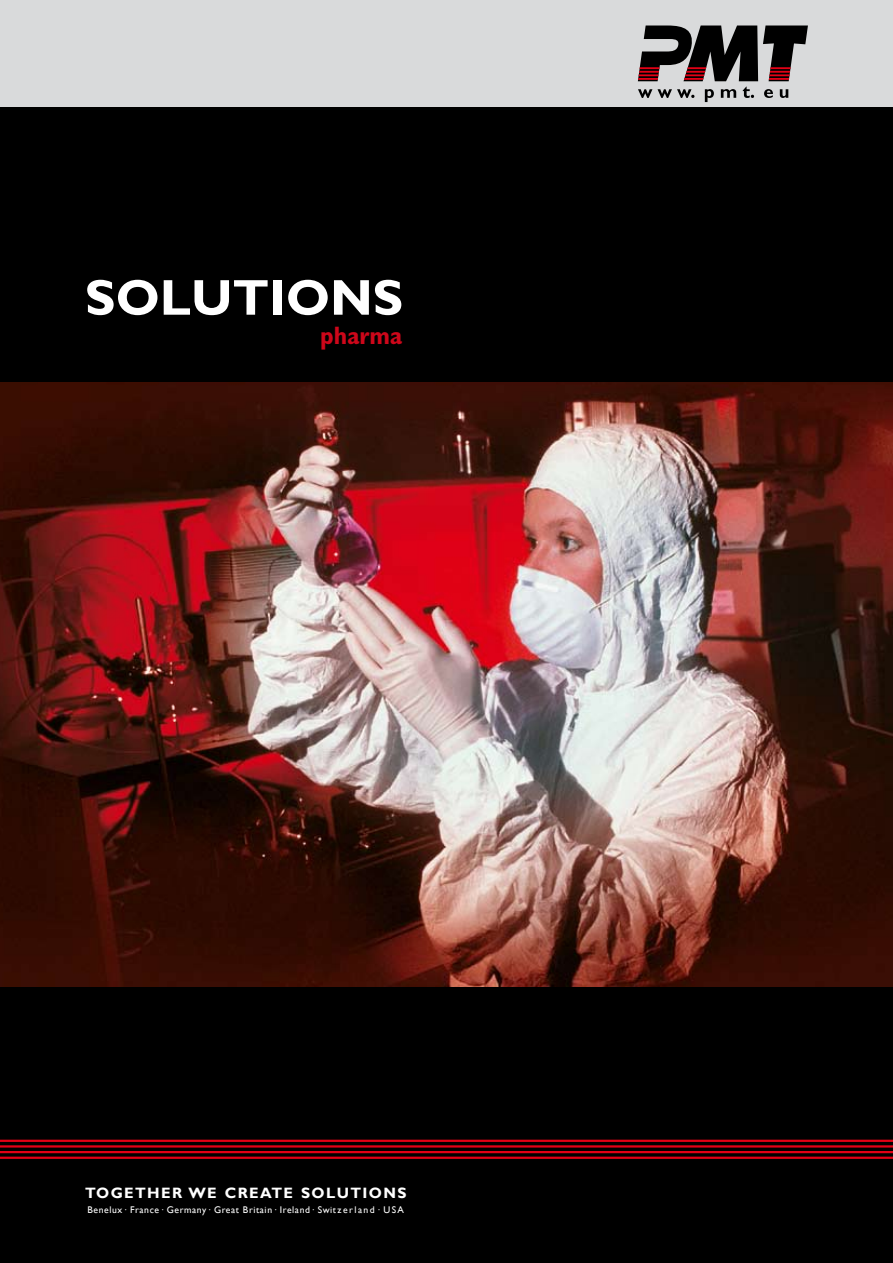
<style>
.page{position:relative;width:893px;height:1263px;background:#fff}
.page>*{position:absolute;margin:0;border:0;box-sizing:border-box;transform-origin:0 0}
.t1{font:700 50.55px "Gill Sans";color:#fff}
.t2{font:700 condensed 25.35px "Gill Sans";color:#cd071a}
.t3{font:700 15px "Gill Sans";letter-spacing:.09em;color:#fff}
.t4{font:9.6px "Gill Sans";letter-spacing:.06em;color:#fff}
</style>
<div class="page">
<div style="left:0;top:0;width:893px;height:1250px;background:#000"></div>
<div style="left:0;top:0;width:893px;height:106px;background:#d9dadb"></div>
<div style="left:0;top:850px;width:893px;height:413px;background:#000"></div>
<hr style="left:0;top:1156px;width:893px;height:3px;background:#e20015">
<hr style="left:0;top:1151px;width:893px;height:2px;background:#e20015">
<hr style="left:0;top:1145px;width:893px;height:2px;background:#e20015">
<hr style="left:0;top:1140px;width:893px;height:2px;background:#e20015">
<img style="left:0;top:383px;width:893px;height:603px">
<svg style="left:638px;top:26px;width:170px;height:55px"></svg>
<hr style="left:769px;top:78px;width:20px;height:2px;background:#e20015">
<hr style="left:770px;top:67px;width:21px;height:2px;background:#e20015">
<hr style="left:770px;top:71px;width:20px;height:2px;background:#e20015">
<hr style="left:769px;top:74px;width:21px;height:2px;background:#e20015">
<svg style="left:638px;top:89px;width:56px;height:9px"></svg>
<svg style="left:705px;top:89px;width:9px;height:13px"></svg>
<svg style="left:721px;top:89px;width:15px;height:9px"></svg>
<svg style="left:743px;top:87px;width:11px;height:11px"></svg>
<svg style="left:764px;top:89px;width:9px;height:9px"></svg>
<svg style="left:780px;top:89px;width:8px;height:9px"></svg>
<h1 class="t1" style="left:85px;top:268px;width:320px">SOLUTIONS</h1>
<h2 class="t2" style="left:320px;top:320px;width:83px">pharma</h2>
<h3 class="t3" style="left:85px;top:1184px;width:252px">TOG ETH ER WE C REATE SOLUTI</h3>
<h3 class="t3" style="left:369px;top:1184px;width:27px">ONS</h3>
<p class="t4" style="left:88px;top:1204px;width:318px">Benelux· France· Germany· Great Britain· Ireland· Switzerland· USA</p>
</div>
